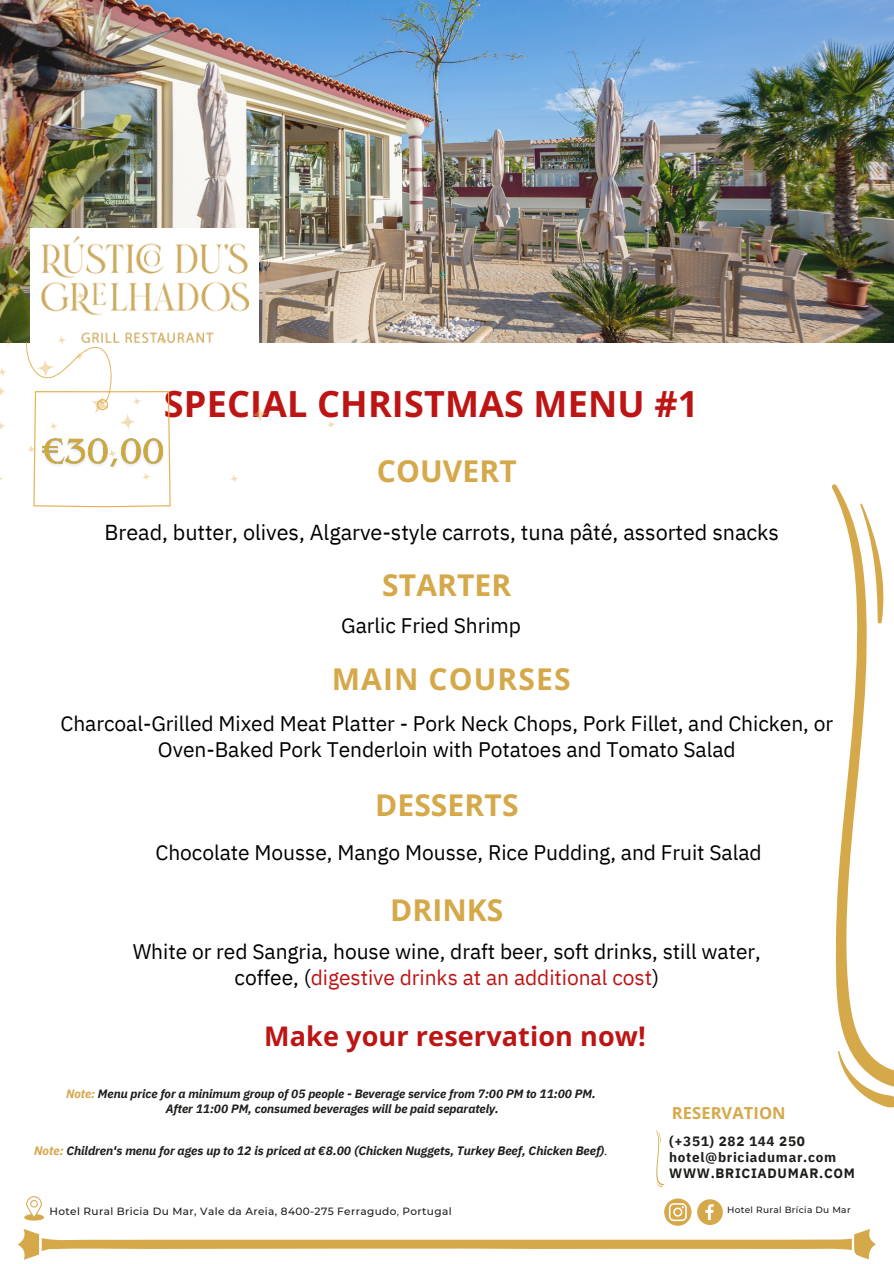
<style>
.page{position:relative;width:894px;height:1264px;background:#fff}
.page>*{position:absolute;margin:0;border:0;box-sizing:border-box;transform-origin:0 0}
.t1{font:700 36px "Open Sans";letter-spacing:.005em;color:#bd1414}
.t2{font:700 30px "Open Sans";letter-spacing:.005em;color:#d5a84a}
.t3{font:700 30px "Open Sans";letter-spacing:.035em;color:#d5a84a}
.t4{font:700 27px "Open Sans";letter-spacing:.005em;color:#bd1414}
.t5{font:21.6px "IBM Plex Sans";letter-spacing:-.005em;color:#000}
.t6{font:21px/25.8px "IBM Plex Sans";letter-spacing:-.005em;color:#000;text-align:center}
.t7{font:700 16.5px "Open Sans";letter-spacing:.005em;color:#d5a84a}
.t8{font:700 13.5px/15.8px "IBM Plex Sans";letter-spacing:.05em;color:#1d1d1b}
.t9{font:italic 700 12.15px "IBM Plex Sans";letter-spacing:-.005em;color:#1d1d1b}
.t10{font:italic 700 12px "IBM Plex Sans";letter-spacing:-.005em;color:#1d1d1b}
.t11{font:500 10.5px "Montserrat";letter-spacing:.035em;color:#1d1d1b}
.t12{font:500 9px "Montserrat";letter-spacing:.035em;color:#1d1d1b}
.s1{color:#bd1414}
.s2{color:#d5a84a}
.s3{font-weight:400}
</style>
<div class="page">
<img style="left:0;top:0;width:893px;height:342px">
<svg style="left:831px;top:484px;width:62px;height:624px"></svg>
<div style="left:31px;top:228px;width:228px;height:228px;background:#fff"></div>
<svg style="left:656px;top:1130px;width:8px;height:57px"></svg>
<svg style="left:18px;top:1196px;width:857px;height:63px"></svg>
<img style="left:41px;top:236px;width:207px;height:106px">
<svg style="left:7px;top:219px;width:9px;height:10px"></svg>
<svg style="left:0;top:387px;width:5px;height:9px"></svg>
<svg style="left:4px;top:336px;width:9px;height:10px"></svg>
<svg style="left:67px;top:194px;width:19px;height:18px"></svg>
<svg style="left:76px;top:291px;width:9px;height:9px"></svg>
<svg style="left:7px;top:282px;width:16px;height:17px"></svg>
<svg style="left:0;top:368px;width:7px;height:8px"></svg>
<svg style="left:0;top:423px;width:5px;height:7px"></svg>
<svg style="left:230px;top:475px;width:8px;height:8px"></svg>
<svg style="left:327px;top:421px;width:8px;height:7px"></svg>
<svg style="left:252px;top:406px;width:15px;height:16px"></svg>
<svg style="left:26px;top:336px;width:145px;height:171px"></svg>
<img style="left:37px;top:434px;width:131px;height:40px">
<p class="t1" style="left:164px;top:378px;width:535px">SPECIAL CHRISTMAS MENU #1</p>
<p class="t2" style="left:377px;top:450px;width:141px">COUVERT</p>
<p class="t5" style="left:104px;top:518px;width:675px">Bread, butter, olives, Algarve-style carrots, tuna pâté, assorted snacks</p>
<p class="t2" style="left:382px;top:564px;width:131px">STARTER</p>
<p class="t6" style="left:341px;top:612px;width:181px">Garlic Fried Shrimp</p>
<p class="t3" style="left:332px;top:657px;width:240px">MAIN COURSES</p>
<p class="t6" style="left:60px;top:710px;width:774px">Charcoal-Grilled Mixed Meat Platter - Pork Neck Chops, Pork Fillet, and Chicken, or<br>Oven-Baked Pork Tenderloin with Potatoes and Tomato Salad</p>
<p class="t2" style="left:375px;top:784px;width:145px">DESSERTS</p>
<p class="t6" style="left:155px;top:839px;width:607px">Chocolate Mousse, Mango Mousse, Rice Pudding, and Fruit Salad</p>
<p class="t2" style="left:390px;top:889px;width:115px">DRINKS</p>
<p class="t6" style="left:133px;top:938px;width:629px">White or red Sangria, house wine, draft beer, soft drinks, still water, coffee, (<span class="s1">digestive drinks at an additional cost</span>)</p>
<p class="t4" style="left:264px;top:1017px;width:383px">Make your reservation now!</p>
<p class="t10" style="left:66px;top:1085px;width:531px"><span class="s2">Note:</span> Menu price for a minimum group of 05 people - Beverage service from 7:00 PM to 11:00 PM.</p>
<p class="t10" style="left:166px;top:1100px;width:334px">After 11:00 PM, consumed beverages will be paid separately.</p>
<p class="t9" style="left:34px;top:1142px;width:575px"><span class="s2">Note:</span> Children's menu for ages up to 12 is priced at €8.00 (Chicken Nuggets, Turkey Beef, Chicken Beef)<span class="s3">.</span></p>
<p class="t11" style="left:50px;top:1205px;width:403px">Hotel Rural Bricia Du Mar, Vale da Areia, 8400-275 Ferragudo<span class="s3">,</span> Portugal</p>
<p class="t7" style="left:671px;top:1100px;width:115px">RESERVATION</p>
<p class="t8" style="left:669px;top:1133px;width:187px">(+351) 282 144 250 hotel@briciadumar.com<br>WWW.BRICIADUMAR.COM</p>
<p class="t12" style="left:727px;top:1203px;width:125px">Hotel Rural Brícia Du Mar</p>
</div>
